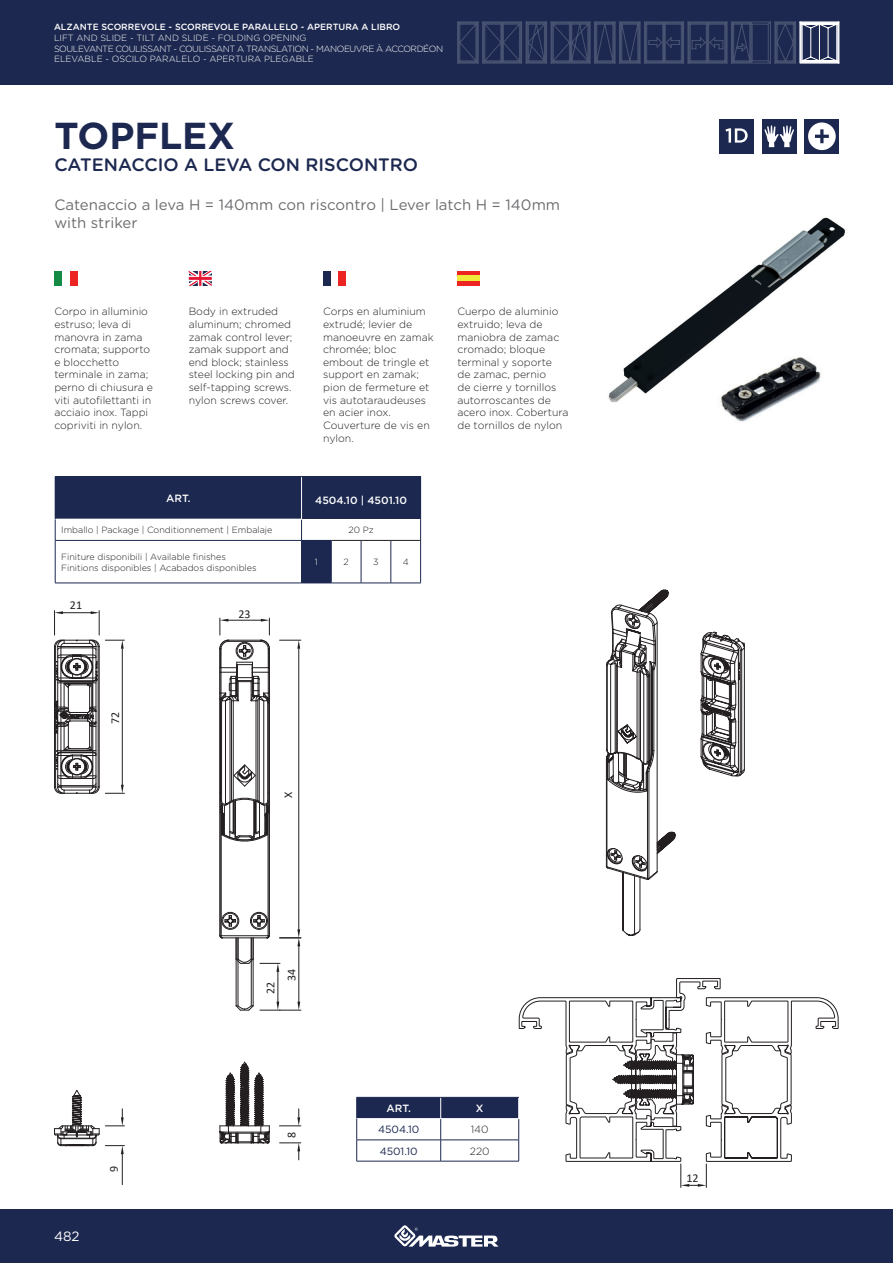
<style>
.page{position:relative;width:893px;height:1263px;background:#fff}
.page>*{position:absolute;margin:0;border:0;box-sizing:border-box;transform-origin:0 0}
.t1{font:700 37.5px "Gotham";color:#1c284f}
.t2{font:500 18px "Gotham Rounded";color:#1c284f}
.t3{font:15px/18px "Gotham Rounded";color:#6c6d70}
.t4{font:13.5px "Gotham";color:#fff}
.t5{font:12px "Calibri";color:#231f20}
.t6{font:300 10.5px/12.6px "Gotham";color:#231f20}
.t7{font:500 10.5px "Gotham";color:#fff}
.t8{font:10.5px "Gotham";color:#1c284f}
.t9{font:300 9px/10.8px "Gotham Rounded";letter-spacing:-.03em;color:#fff}
.t10{font:300 9px/10.8px "Gotham";color:#231f20}
.t11{font:500 9px "Gotham Rounded";color:#fff}
.t12{font:300 9px "Gotham";color:#fff}
</style>
<div class="page">
<div style="left:0;top:0;width:893px;height:85px;background:#1c284f"></div>
<div style="left:0;top:1209px;width:893px;height:54px;background:#1c284f"></div>
<svg style="left:394px;top:1225px;width:104px;height:21px"></svg>
<svg style="left:799px;top:21px;width:40px;height:43px"></svg>
<svg style="left:189px;top:271px;width:23px;height:15px"></svg>
<div style="left:323px;top:271px;width:8px;height:15px;background:#1c284f"></div>
<div style="left:338px;top:271px;width:8px;height:15px;background:#ec2523"></div>
<hr style="left:457px;top:271px;width:23px;height:4px;background:#ec2523">
<div style="left:457px;top:275px;width:23px;height:6px;background:#f0eb3a"></div>
<div style="left:457px;top:281px;width:23px;height:5px;background:#ec2523"></div>
<div style="left:54px;top:271px;width:8px;height:15px;background:#148a44"></div>
<div style="left:70px;top:271px;width:7px;height:15px;background:#ec2523"></div>
<div style="left:55px;top:477px;width:247px;height:42px;background:#1c284f"></div>
<div style="left:302px;top:477px;width:119px;height:42px;background:#1c284f"></div>
<div style="left:302px;top:540px;width:29px;height:43px;background:#1c284f"></div>
<svg style="left:420px;top:519px;width:1px;height:21px"></svg>
<hr style="left:55px;top:540px;width:247px;height:1px;background:#1c284f">
<hr style="left:301px;top:477px;width:1px;height:42px;background:#fff">
<hr style="left:55px;top:476px;width:247px;height:1px;background:#1c284f">
<svg style="left:302px;top:476px;width:29px;height:1px"></svg>
<hr style="left:331px;top:476px;width:30px;height:1px;background:#1c284f">
<hr style="left:361px;top:476px;width:30px;height:1px;background:#1c284f">
<hr style="left:391px;top:476px;width:30px;height:1px;background:#1c284f">
<svg style="left:55px;top:519px;width:1px;height:21px"></svg>
<hr style="left:55px;top:541px;width:1px;height:42px;background:#1c284f">
<hr style="left:55px;top:583px;width:247px;height:1px;background:#1c284f">
<hr style="left:301px;top:541px;width:1px;height:42px;background:#1c284f">
<svg style="left:301px;top:519px;width:30px;height:21px"></svg>
<svg style="left:302px;top:583px;width:29px;height:1px"></svg>
<hr style="left:331px;top:541px;width:1px;height:42px;background:#1c284f">
<hr style="left:361px;top:541px;width:1px;height:42px;background:#1c284f">
<hr style="left:391px;top:541px;width:1px;height:42px;background:#1c284f">
<hr style="left:420px;top:541px;width:1px;height:42px;background:#1c284f">
<hr style="left:331px;top:583px;width:30px;height:1px;background:#1c284f">
<hr style="left:361px;top:583px;width:30px;height:1px;background:#1c284f">
<hr style="left:391px;top:583px;width:30px;height:1px;background:#1c284f">
<hr style="left:331px;top:540px;width:30px;height:1px;background:#231f20">
<hr style="left:361px;top:540px;width:30px;height:1px;background:#231f20">
<hr style="left:391px;top:540px;width:30px;height:1px;background:#231f20">
<div style="left:762px;top:119px;width:34px;height:34px;background:#1c284f"></div>
<svg style="left:764px;top:125px;width:30px;height:22px"></svg>
<div style="left:805px;top:119px;width:34px;height:34px;background:#1c284f"></div>
<svg style="left:808px;top:122px;width:28px;height:28px"></svg>
<img style="left:608px;top:217px;width:237px;height:186px">
<img style="left:668px;top:286px;width:177px;height:136px">
<hr style="left:122px;top:1154px;width:1px;height:30px;background:#231f20">
<svg style="left:54px;top:611px;width:70px;height:543px"></svg>
<svg style="left:606px;top:589px;width:139px;height:347px"></svg>
<svg style="left:356px;top:978px;width:483px;height:209px"></svg>
<svg style="left:219px;top:618px;width:82px;height:542px"></svg>
<div style="left:719px;top:119px;width:35px;height:34px;background:#1c284f"></div>
<svg style="left:725px;top:128px;width:23px;height:15px"></svg>
<svg style="left:457px;top:21px;width:339px;height:43px"></svg>
<p class="t11" style="left:54px;top:20px;width:348px">ALZANTE SCORREVOLE - SCORREVOLE PARALLELO - APERTURA A LIBRO</p>
<p class="t9" style="left:54px;top:32px;width:391px">LIFT AND SLIDE - TILT AND SLIDE - FOLDING OPENING<br>SOULEVANTE COULISSANT - COULISSANT A TRANSLATION - MANOEUVRE À ACCORDÉON<br>ELEVABLE - OSCILO PARALELO - APERTURA PLEGABLE</p>
<h1 class="t1" style="left:54px;top:111px;width:182px">TOPFLEX</h1>
<h2 class="t2" style="left:54px;top:152px;width:365px">CATENACCIO A LEVA CON RISCONTRO</h2>
<h3 class="t3" style="left:54px;top:195px;width:507px">Catenaccio a leva H = 140mm con riscontro | Lever latch H = 140mm with striker</h3>
<p class="t6" style="left:54px;top:305px;width:100px">Corpo in alluminio estruso; leva di manovra in zama cromata; supporto e blocchetto terminale in zama; perno di chiusura e viti autofilettanti in acciaio inox. Tappi copriviti in nylon.</p>
<p class="t6" style="left:189px;top:305px;width:108px">Body in extruded aluminum; chromed zamak control lever; zamak support and end block; stainless steel locking pin and self-tapping screws. nylon screws cover.</p>
<p class="t6" style="left:323px;top:305px;width:112px">Corps en aluminium extrudé; levier de manoeuvre en zamak chromée; bloc embout de tringle et support en zamak; pion de fermeture et vis autotaraudeuses en acier inox.<br>Couverture de vis en nylon.</p>
<p class="t6" style="left:457px;top:305px;width:112px">Cuerpo de aluminio extruido; leva de maniobra de zamac cromado; bloque terminal y soporte<br>de zamac, pernio<br>de cierre y tornillos autorroscantes de acero inox. Cobertura de tornillos de nylon</p>
<p class="t7" style="left:166px;top:491px;width:26px">ART.</p>
<p class="t7" style="left:315px;top:494px;width:93px">4504.10 | 4501.10</p>
<p class="t10" style="left:61px;top:524px;width:213px">Imballo | Package | Conditionnement | Embalaje</p>
<p class="t10" style="left:348px;top:524px;width:27px">20 Pz</p>
<p class="t10" style="left:61px;top:551px;width:197px">Finiture disponibili | Available finishes<br>Finitions disponibles | Acabados disponibles</p>
<p class="t12" style="left:315px;top:556px;width:5px">1</p>
<p class="t10" style="left:344px;top:556px;width:7px">2</p>
<p class="t10" style="left:373px;top:556px;width:7px">3</p>
<p class="t10" style="left:403px;top:556px;width:7px">4</p>
<p class="t5" style="left:70px;top:597px;width:14px">21</p>
<p class="t5" style="left:107px;top:724px;width:14px;rotate:-90deg">72</p>
<p class="t4" style="left:54px;top:1228px;width:27px">482</p>
<p class="t5" style="left:105px;top:1171px;width:8px;rotate:-90deg">9</p>
<p class="t5" style="left:239px;top:605px;width:14px">23</p>
<p class="t5" style="left:280px;top:798px;width:8px;rotate:-90deg">X</p>
<p class="t5" style="left:262px;top:994px;width:14px;rotate:-90deg">22</p>
<p class="t5" style="left:283px;top:981px;width:14px;rotate:-90deg">34</p>
<p class="t5" style="left:283px;top:1138px;width:8px;rotate:-90deg">8</p>
<p class="t7" style="left:386px;top:1101px;width:26px">ART.</p>
<p class="t7" style="left:476px;top:1101px;width:9px">X</p>
<p class="t8" style="left:378px;top:1123px;width:43px">4504.10</p>
<p class="t6" style="left:471px;top:1123px;width:19px">140</p>
<p class="t8" style="left:380px;top:1144px;width:39px">4501.10</p>
<p class="t6" style="left:470px;top:1144px;width:21px">220</p>
<p class="t5" style="left:686px;top:1170px;width:14px">12</p>
</div>
